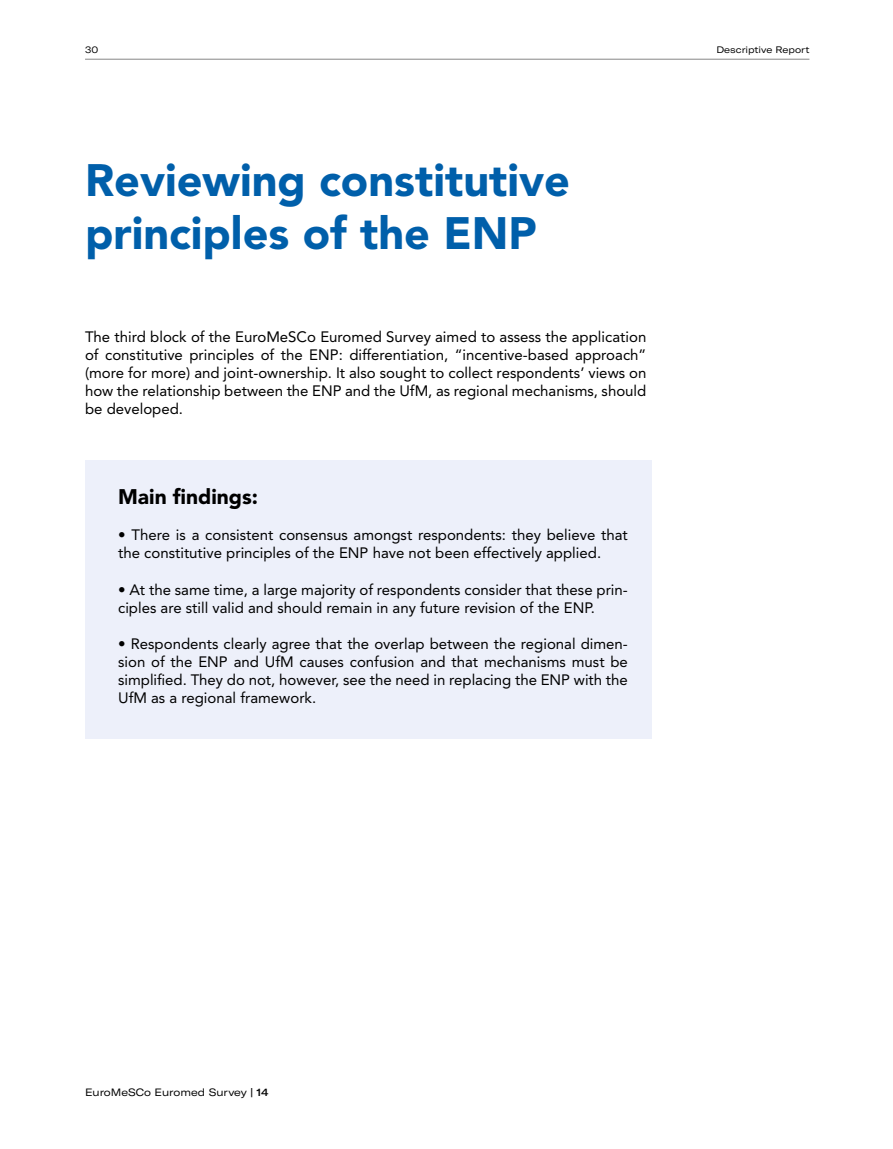
<style>
.page{position:relative;width:893px;height:1149px;background:#fff}
.page>*{position:absolute;margin:0;border:0;box-sizing:border-box;transform-origin:0 0}
.t1{font:900 45px/52.5px "Avenir LT Pro";color:#005faa}
.t2{font:900 21px "Avenir LT Pro";color:#000}
.t3{font:15px/18px "Avenir LT Pro";color:#000;text-align:justify}
.t4{font:expanded 10.5px "GT America";color:#000}
.t5{font:expanded 9.3px "GT America";color:#000}
.s1{font-weight:500}
</style>
<div class="page">
<hr style="left:85px;top:59px;width:724px;height:1px;background:#878787">
<div style="left:85px;top:459px;width:567px;height:279px;background:#edf0fa"></div>
<p class="t5" style="left:85px;top:45px;width:15px">30</p>
<p class="t5" style="left:716px;top:45px;width:94px">Descriptive Report</p>
<h1 class="t1" style="left:85px;top:154px;width:487px">Reviewing constitutive principles of the ENP</h1>
<p class="t3" style="left:85px;top:328px;width:563px">The third block of the EuroMeSCo Euromed Survey aimed to assess the application of constitutive principles of the ENP: differentiation, “incentive-based approach” (more for more) and joint-ownership. It also sought to collect respondents’ views on how the relationship between the ENP and the UfM, as regional mechanisms, should be developed.</p>
<h2 class="t2" style="left:118px;top:484px;width:142px">Main findings:</h2>
<p class="t3" style="left:118px;top:526px;width:511px">• There is a consistent consensus amongst respondents: they believe that the constitutive principles of the ENP have not been effectively applied.</p>
<p class="t3" style="left:118px;top:580px;width:511px">• At the same time, a large majority of respondents consider that these prin&shy;ciples are still valid and should remain in any future revision of the ENP.</p>
<p class="t3" style="left:118px;top:634px;width:511px">• Respondents clearly agree that the overlap between the regional dimen&shy;sion of the ENP and UfM causes confusion and that mechanisms must be simplified. They do not, however, see the need in replacing the ENP with the UfM as a regional framework.</p>
<p class="t4" style="left:85px;top:1086px;width:185px">EuroMeSCo Euromed Survey <span class="s1">| 14</span></p>
</div>
